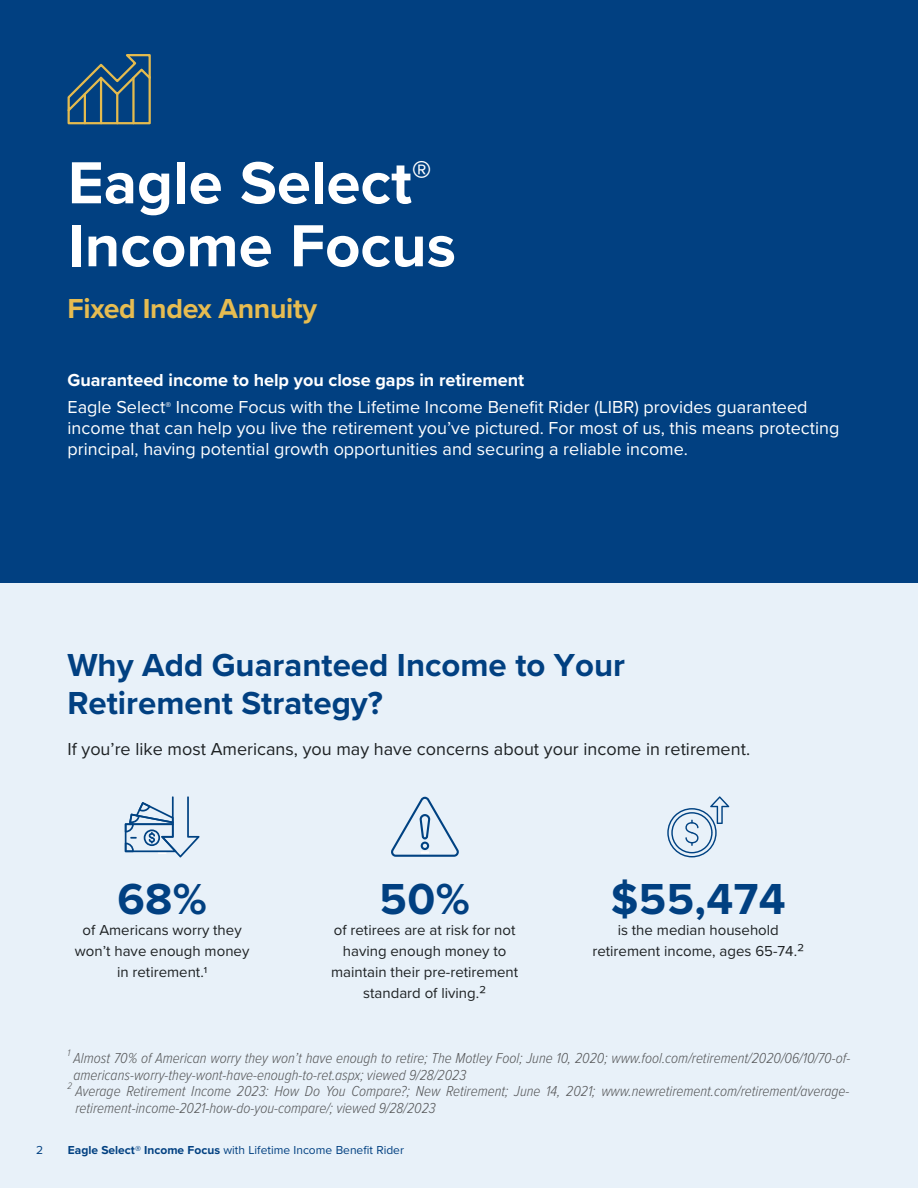
<style>
.page{position:relative;width:918px;height:1188px;background:#fff}
.page>*{position:absolute;margin:0;border:0;box-sizing:border-box;transform-origin:0 0}
.t1{font:700 61.5px/63px "Proxima Nova";color:#fff}
.t2{font:700 45px "Proxima Nova";letter-spacing:.01em;color:#014081}
.t3{font:700 33px/37.5px "Proxima Nova";color:#014081}
.t4{font:700 28.5px "Proxima Nova";letter-spacing:-.01em;color:#e6bc51}
.t5{font:18px/27.8px "Proxima Nova";color:#fff}
.t6{font:18px "Proxima Nova";color:#1e2224}
.t7{font:italic 300 15px/16.5px "Proxima Nova Cond";color:#57585a}
.t8{font:15px/21px "Proxima Nova";color:#1e2224;text-align:center}
.t9{font:12px "Proxima Nova";color:#014081}
.t10{font:italic 300 9.75px "Proxima Nova Cond";color:#57585a}
.s1{font-weight:700}
.s2{font-size:18px}
</style>
<div class="page">
<div style="left:0;top:0;width:918px;height:582px;background:#014081"></div>
<svg style="left:68px;top:54px;width:83px;height:70px"></svg>
<hr style="left:84px;top:94px;width:2px;height:29px;background:#e5bb4e">
<hr style="left:100px;top:78px;width:2px;height:45px;background:#e5bb4e">
<hr style="left:116px;top:94px;width:2px;height:29px;background:#e5bb4e">
<hr style="left:132px;top:78px;width:3px;height:45px;background:#e5bb4e">
<div style="left:0;top:583px;width:918px;height:605px;background:#e8f1f9"></div>
<svg style="left:125px;top:796px;width:75px;height:61px"></svg>
<svg style="left:391px;top:796px;width:68px;height:61px"></svg>
<svg style="left:667px;top:796px;width:62px;height:61px"></svg>
<h1 class="t1" style="left:68px;top:150px;width:390px">Eagle Select<sup>®<br></sup>Income Focus</h1>
<h3 class="t4" style="left:68px;top:287px;width:251px">Fixed Index Annuity</h3>
<p class="t5" style="left:68px;top:365px;width:742px"><span class="s1">Guaranteed income to help you close gaps in retirement<br></span>Eagle Select<sup>®</sup> Income Focus with the Lifetime Income Benefit Rider (LIBR) provides guaranteed</p>
<p class="t5" style="left:67px;top:417px;width:774px;line-height:21px">income that can help you live the retirement you’ve pictured. For most of us, this means protecting principal, having potential growth opportunities and securing a reliable income.</p>
<h3 class="t3" style="left:67px;top:646px;width:559px">Why Add Guaranteed Income to Your<br>Retirement Strategy?</h3>
<p class="t6" style="left:68px;top:736px;width:684px">If you’re like most Americans, you may have concerns about your income in retirement.</p>
<h2 class="t2" style="left:117px;top:865px;width:91px">68%</h2>
<p class="t8" style="left:75px;top:919px;width:176px">of Americans worry they won’t have enough money in retirement.1</p>
<h2 class="t2" style="left:380px;top:865px;width:92px">50%</h2>
<p class="t8" style="left:331px;top:919px;width:189px">of retirees are at risk for not having enough money to maintain their pre-retirement standard of living.<span class="s2">2</span></p>
<h2 class="t2" style="left:611px;top:865px;width:176px">$55,474</h2>
<p class="t8" style="left:592px;top:919px;width:213px">is the median household retirement income, ages 65-74.<span class="s2">2</span></p>
<p class="t10" style="left:68px;top:1046px;width:4px">1</p>
<p class="t7" style="left:74px;top:1049px;width:778px">Almost 70% of American worry they won’t have enough to retire; The Motley Fool; June 10, 2020; www.fool.com/retirement/2020/06/10/70-of&shy;americans-worry-they-wont-have-enough-to-ret.aspx; viewed 9/28/2023</p>
<p class="t10" style="left:68px;top:1079px;width:6px">2</p>
<p class="t7" style="left:75px;top:1082px;width:776px">Average Retirement Income 2023: How Do You Compare?; New Retirement; June 14, 2021; www.newretirement.com/retirement/average&shy;retirement-income-2021-how-do-you-compare/; viewed 9/28/2023</p>
<p class="t9" style="left:36px;top:1141px;width:9px">2</p>
<p class="t9" style="left:68px;top:1141px;width:338px"><span class="s1">Eagle Select</span>® <span class="s1">Income Focus</span> with Lifetime Income Benefit Rider</p>
</div>
